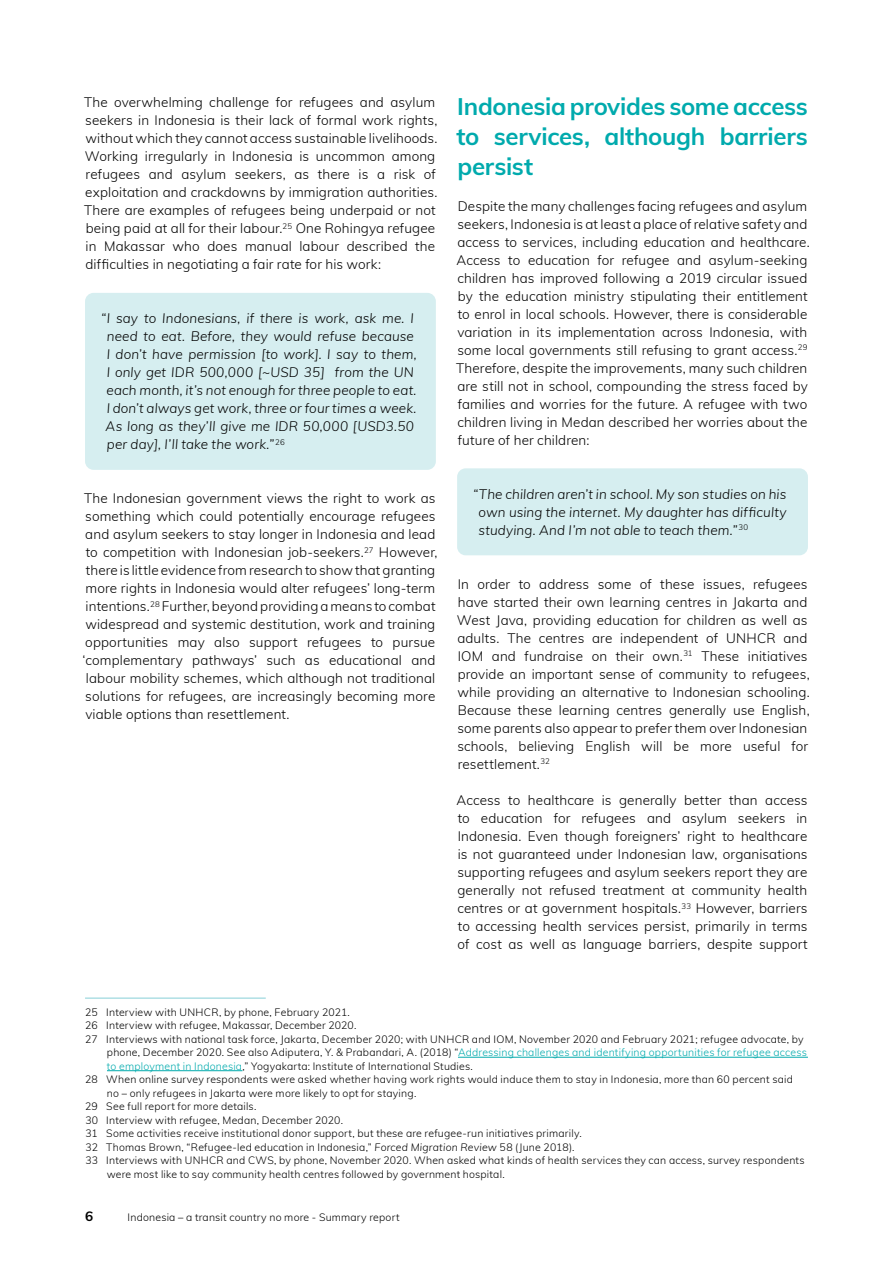
<style>
.page{position:relative;width:893px;height:1263px;background:#fff}
.page>*{position:absolute;margin:0;border:0;box-sizing:border-box;transform-origin:0 0}
.t1{font:700 24px/30px "Muli";letter-spacing:-.01em;color:#00aaad;text-align:justify}
.t2{font:300 13.5px/18px "Muli";letter-spacing:.01em;color:#000}
.t3{font:italic 300 13.5px/18px "Muli";letter-spacing:.01em;color:#000}
.t4{font:700 13.5px "Muli";color:#000}
.t5{font:300 10.5px "Muli";letter-spacing:.02em;color:#000}
.t6{font:300 10.5px "Muli";letter-spacing:.02em;color:#00aaad}
.s1{color:#000}
.s2{color:#00aaad}
.s3{font-style:italic}
</style>
<div class="page">
<div style="left:85px;top:293px;width:351px;height:177px;background:#d6eef0;border-radius:9px"></div>
<hr style="left:85px;top:997px;width:181px;height:2px;background:#afdfe4">
<hr style="left:458px;top:1057px;width:350px;height:1px;background:#00aaad">
<hr style="left:107px;top:1070px;width:135px;height:1px;background:#00aaad">
<div style="left:457px;top:468px;width:351px;height:87px;background:#d6eef0;border-radius:9px"></div>
<p class="t2" style="left:84px;top:93px;width:355px">The overwhelming challenge for refugees and asylum seekers in Indonesia is their lack of formal work rights, without which they cannot access sustainable livelihoods.<br>Working irregularly in Indonesia is uncommon among refugees and asylum seekers, as there is a risk of exploitation and crackdowns by immigration authorities.<br>There are examples of refugees being underpaid or not being paid at all for their labour.<sup>25</sup> One Rohingya refugee in Makassar who does manual labour described the difficulties in negotiating a fair rate for his work:</p>
<p class="t3" style="left:106px;top:309px;width:313px;text-indent:-4px">“I say to Indonesians, if there is work, ask me. I need to eat. Before, they would refuse because I don’t have permission [to work]. I say to them, I only get IDR 500,000 [~USD 35] from the UN each month, it’s not enough for three people to eat.<br>I don’t always get work, three or four times a week.<br>As long as they’ll give me IDR 50,000 [USD3.50 per day], I’ll take the work.”<sup>26</sup></p>
<p class="t2" style="left:83px;top:489px;width:356px">The Indonesian government views the right to work as something which could potentially encourage refugees and asylum seekers to stay longer in Indonesia and lead to competition with Indonesian job-seekers.<sup>27</sup> However, there is little evidence from research to show that granting more rights in Indonesia would alter refugees’ long-term intentions.<sup>28</sup> Further, beyond providing a means to combat widespread and systemic destitution, work and training opportunities may also support refugees to pursue ‘complementary pathways’ such as educational and labour mobility schemes, which although not traditional solutions for refugees, are increasingly becoming more viable options than resettlement.</p>
<h1 class="t1" style="left:456px;top:90px;width:353px">Indonesia provides some access to services, although barriers persist</h1>
<p class="t2" style="left:456px;top:196px;width:355px">Despite the many challenges facing refugees and asylum seekers, Indonesia is at least a place of relative safety and access to services, including education and healthcare.<br>Access to education for refugee and asylum-seeking children has improved following a 2019 circular issued by the education ministry stipulating their entitlement to enrol in local schools. However, there is considerable variation in its implementation across Indonesia, with some local governments still refusing to grant access.<sup>29<br></sup>Therefore, despite the improvements, many such children are still not in school, compounding the stress faced by families and worries for the future. A refugee with two children living in Medan described her worries about the future of her children:</p>
<p class="t3" style="left:478px;top:484px;width:310px;text-align:justify;text-indent:-5px">“The children aren’t in school. My son studies on his own using the internet. My daughter has difficulty studying. And I’m not able to teach them.”<sup>30</sup></p>
<p class="t2" style="left:457px;top:574px;width:354px">In order to address some of these issues, refugees have started their own learning centres in Jakarta and West Java, providing education for children as well as adults. The centres are independent of UNHCR and IOM and fundraise on their own.<sup>31</sup> These initiatives provide an important sense of community to refugees, while providing an alternative to Indonesian schooling.<br>Because these learning centres generally use English, some parents also appear to prefer them over Indonesian schools, believing English will be more useful for resettlement.<sup>32</sup></p>
<p class="t2" style="left:457px;top:790px;width:353px;text-align:justify">Access to healthcare is generally better than access to education for refugees and asylum seekers in Indonesia. Even though foreigners’ right to healthcare is not guaranteed under Indonesian law, organisations supporting refugees and asylum seekers report they are generally not refused treatment at community health centres or at government hospitals.<sup>33</sup> However, barriers to accessing health services persist, primarily in terms of cost as well as language barriers, despite support</p>
<p class="t5" style="left:85px;top:1004px;width:266px">25 Interview with UNHCR, by phone, February 2021.</p>
<p class="t5" style="left:85px;top:1018px;width:273px">26 Interview with refugee, Makassar, December 2020.</p>
<p class="t5" style="left:85px;top:1031px;width:720px">27 Interviews with national task force, Jakarta, December 2020; with UNHCR and IOM, November 2020 and February 2021; refugee advocate, by</p>
<p class="t6" style="left:107px;top:1045px;width:701px"><span class="s1">phone, December 2020. See also Adiputera, Y. &amp; Prabandari, A. (2018) “</span>Addressing challenges and identifying opportunities for refugee access</p>
<p class="t5" style="left:107px;top:1058px;width:367px"><span class="s2">to employment in Indonesia</span>,” Yogyakarta: Institute of International Studies.</p>
<p class="t5" style="left:85px;top:1072px;width:709px">28 When online survey respondents were asked whether having work rights would induce them to stay in Indonesia, more than 60 percent said</p>
<p class="t5" style="left:107px;top:1085px;width:311px">no – only refugees in Jakarta were more likely to opt for staying.</p>
<p class="t5" style="left:85px;top:1099px;width:173px">29 See full report for more details.</p>
<p class="t5" style="left:85px;top:1112px;width:259px">30 Interview with refugee, Medan, December 2020.</p>
<p class="t5" style="left:85px;top:1126px;width:498px">31 Some activities receive institutional donor support, but these are refugee-run initiatives primarily.</p>
<p class="t5" style="left:85px;top:1139px;width:491px">32 Thomas Brown, “Refugee-led education in Indonesia,” <span class="s3">Forced Migration Review</span> 58 (June 2018).</p>
<p class="t5" style="left:85px;top:1153px;width:721px">33 Interviews with UNHCR and CWS, by phone, November 2020. When asked what kinds of health services they can access, survey respondents</p>
<p class="t5" style="left:107px;top:1166px;width:399px">were most like to say community health centres followed by government hospital.</p>
<p class="t4" style="left:85px;top:1206px;width:10px">6</p>
<p class="t5" style="left:128px;top:1210px;width:273px">Indonesia – a transit country no more - Summary report</p>
</div>
